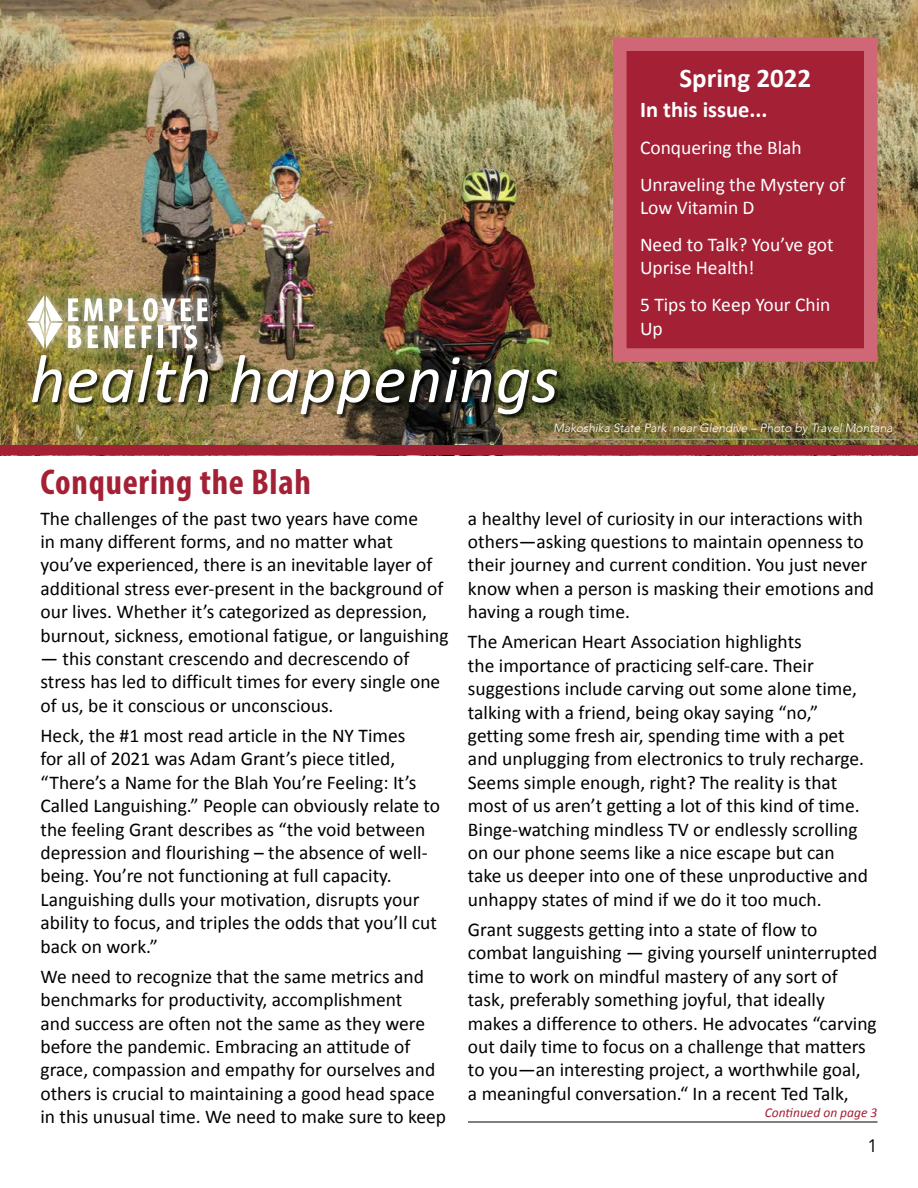
<style>
.page{position:relative;width:918px;height:1188px;background:#fff}
.page>*{position:absolute;margin:0;border:0;box-sizing:border-box;transform-origin:0 0}
.t1{font:italic 69px "Calibri";letter-spacing:.01em;color:#fff}
.t2{font:700 condensed 36px "Myriad Pro";letter-spacing:.02em;color:#a32035}
.t3{font:700 27px "Calibri";color:#fff}
.t4{font:700 22.5px "Calibri";color:#fff}
.t5{font:19.5px/23.4px "Calibri";color:#000}
.t6{font:19.5px/36.9px "Calibri";color:#fff}
.t7{font:18px "Avenir";color:#000}
.t8{font:italic 13.5px "Calibri";color:#a32035}
.t9{font:italic 300 12px "Avenir";color:#fff}
</style>
<div class="page">
<img style="left:0;top:0;width:918px;height:445px">
<div style="left:0;top:445px;width:918px;height:10px;background:#a32035"></div>
<svg style="left:606px;top:31px;width:278px;height:338px;background:#a83341"></svg>
<div style="left:32px;top:357px;width:530px;height:62px;background:#000;opacity:.74"></div>
<div style="left:18px;top:286px;width:199px;height:72px;background:#fff;opacity:.75"></div>
<img style="left:27px;top:295px;width:181px;height:53px">
<hr style="left:468px;top:1122px;width:410px;height:1px;background:#000">
<hr style="left:550px;top:439px;width:346px;height:1px;background:#6ec8bc">
<h3 class="t3" style="left:679px;top:60px;width:133px">Spring 2022</h3>
<h1 class="t1" style="left:30px;top:332px;width:530px">health happenings</h1>
<p class="t4" style="left:640px;top:95px;width:129px">In this issue...</p>
<p class="t6" style="left:640px;top:129px;width:207px">Conquering the Blah<br>Unraveling the Mystery of</p>
<p class="t6" style="left:640px;top:189px;width:195px">Low Vitamin D<br>Need to Talk? You’ve got</p>
<p class="t6" style="left:640px;top:250px;width:192px">Uprise Health!<br>5 Tips to Keep Your Chin</p>
<p class="t6" style="left:640px;top:310px;width:24px">Up</p>
<h2 class="t2" style="left:40px;top:459px;width:272px">Conquering the Blah</h2>
<p class="t5" style="left:40px;top:507px;width:410px">The challenges of the past two years have come<br>in many different forms, and no matter what you’ve experienced, there is an inevitable layer of additional stress ever-present in the background of our lives. Whether it’s categorized as depression, burnout, sickness, emotional fatigue, or languishing</p>
<p class="t5" style="left:40px;top:647px;width:401px">— this constant crescendo and decrescendo of stress has led to difficult times for every single one of us, be it conscious or unconscious.</p>
<p class="t5" style="left:40px;top:724px;width:401px">Heck, the #1 most read article in the NY Times<br>for all of 2021 was Adam Grant’s piece titled, “There’s a Name for the Blah You’re Feeling: It’s Called Languishing.” People can obviously relate to the feeling Grant describes as “the void between depression and flourishing – the absence of well&shy;being. You’re not functioning at full capacity.<br>Languishing dulls your motivation, disrupts your ability to focus, and triples the odds that you’ll cut back on work.”</p>
<p class="t5" style="left:40px;top:965px;width:407px">We need to recognize that the same metrics and benchmarks for productivity, accomplishment<br>and success are often not the same as they were before the pandemic. Embracing an attitude of grace, compassion and empathy for ourselves and others is crucial to maintaining a good head space in this unusual time. We need to make sure to keep</p>
<p class="t9" style="left:554px;top:421px;width:341px">Makoshika State Park near Glendive – Photo by Travel Montana</p>
<p class="t5" style="left:468px;top:507px;width:408px">a healthy level of curiosity in our interactions with others—asking questions to maintain openness to their journey and current condition. You just never know when a person is masking their emotions and having a rough time.</p>
<p class="t5" style="left:468px;top:630px;width:401px">The American Heart Association highlights<br>the importance of practicing self-care. Their suggestions include carving out some alone time, talking with a friend, being okay saying “no,” getting some fresh air, spending time with a pet and unplugging from electronics to truly recharge.<br>Seems simple enough, right? The reality is that most of us aren’t getting a lot of this kind of time.<br>Binge-watching mindless TV or endlessly scrolling on our phone seems like a nice escape but can take us deeper into one of these unproductive and unhappy states of mind if we do it too much.</p>
<p class="t5" style="left:468px;top:918px;width:411px">Grant suggests getting into a state of flow to combat languishing — giving yourself uninterrupted time to work on mindful mastery of any sort of task, preferably something joyful, that ideally makes a difference to others. He advocates “carving out daily time to focus on a challenge that matters to you—an interesting project, a worthwhile goal,<br>a meaningful conversation.“ In a recent Ted Talk,</p>
<p class="t8" style="left:765px;top:1103px;width:114px">Continued on page 3</p>
<p class="t7" style="left:867px;top:1135px;width:12px">1</p>
</div>
